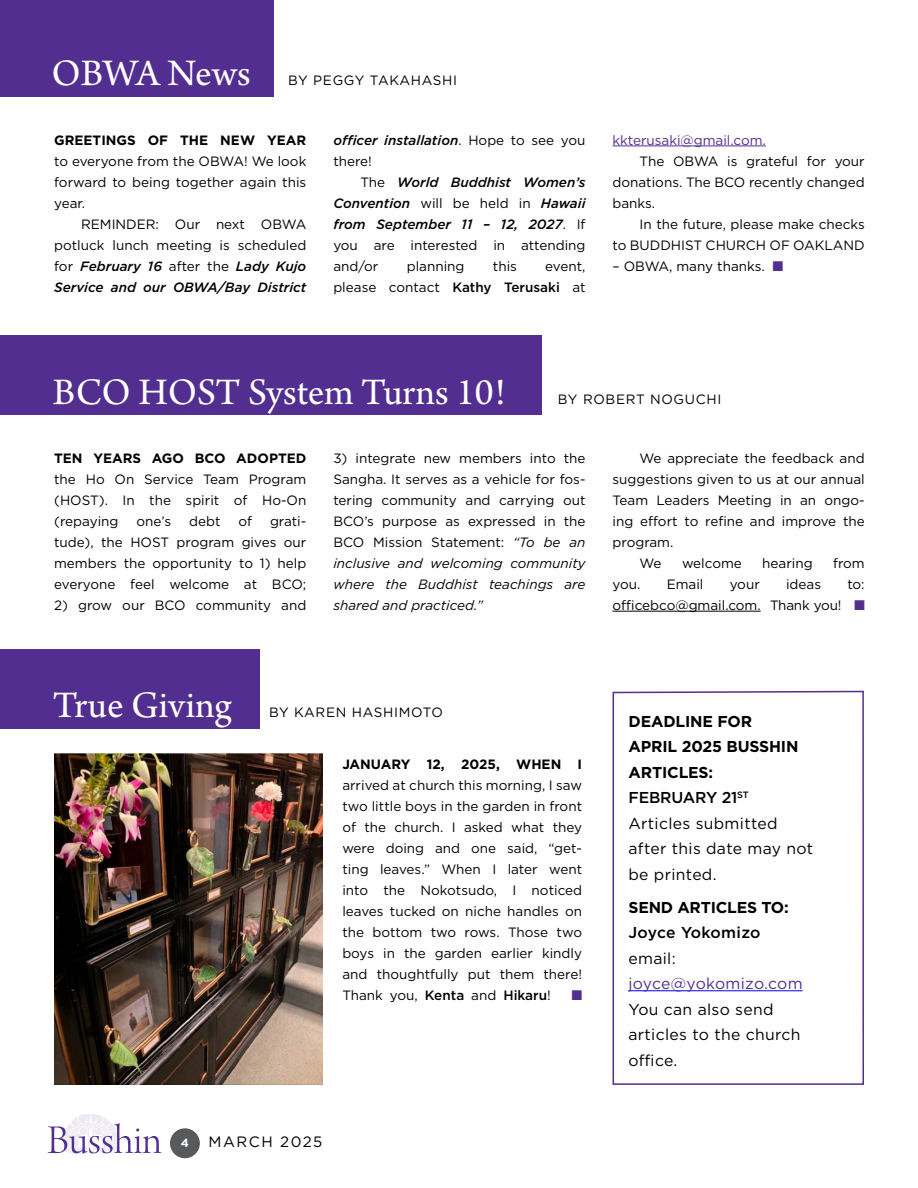
<style>
.page{position:relative;width:918px;height:1188px;background:#fff}
.page>*{position:absolute;margin:0;border:0;box-sizing:border-box;transform-origin:0 0}
.t1{font:39.45px "Arno Pro";letter-spacing:-.005em;color:#fff}
.t2{font:15.75px/25.5px "Gotham";letter-spacing:.02em;color:#000}
.t3{font:15.75px "Gotham";letter-spacing:.005em;color:#522e91}
.t4{font:700 15.75px "Gotham";letter-spacing:-.015em;color:#000}
.t5{font:500 15.75px "Gotham";letter-spacing:.005em;color:#000}
.t6{font:15px "Gotham";letter-spacing:.1em;color:#000}
.t7{font:13.5px/21px "Gotham";color:#000;text-align:justify}
.t8{font:italic 500 13.5px/21px "Gotham";color:#000}
.t9{font:700 13.5px "Gotham";color:#000}
.t10{font:13.5px "Gotham";letter-spacing:.05em;color:#000}
.t11{font:13.5px "Gotham";color:#522e91}
.t12{font:13.5px "Monotype Sorts";color:#522e91}
.t13{font:700 11.85px "Gotham";color:#fff}
.s1{font-weight:500;font-style:italic}
.s2{font-weight:400;font-style:normal}
.s3{font-weight:500}
.s4{font-family:"Monotype Sorts";color:#522e91}
.s5{font-style:italic}
.s6{font-weight:700}
</style>
<div class="page">
<div style="left:170px;top:1128px;width:30px;height:30px;background:#58595b;border-radius:50%"></div>
<img style="left:71px;top:1114px;width:39px;height:9px">
<svg style="left:48px;top:1123px;width:113px;height:31px"></svg>
<div style="left:0;top:0;width:273px;height:97px;background:#522e91"></div>
<hr style="left:613px;top:146px;width:153px;height:1px;background:#522e91">
<div style="left:0;top:336px;width:542px;height:79px;background:#522e91"></div>
<hr style="left:613px;top:611px;width:148px;height:1px;background:#000">
<div style="left:0;top:649px;width:260px;height:80px;background:#522e91"></div>
<img style="left:54px;top:754px;width:269px;height:331px">
<svg style="left:612px;top:690px;width:252px;height:395px"></svg>
<hr style="left:629px;top:990px;width:174px;height:1px;background:#00f">
<h1 class="t1" style="left:51px;top:51px;width:201px">OBWA News</h1>
<p class="t10" style="left:288px;top:72px;width:170px">BY PEGGY TAKAHASHI</p>
<p class="t9" style="left:54px;top:131px;width:254px">GREETINGS OF THE NEW YEAR</p>
<p class="t7" style="left:54px;top:150px;width:254px">to everyone from the OBWA! We look forward to being together again this year.</p>
<p class="t7" style="left:54px;top:213px;width:254px;text-indent:27px">REMINDER: Our next OBWA potluck lunch meeting is scheduled for <span class="s1">February 16</span> after the <span class="s1">Lady Kujo Service and our OBWA/Bay District</span></p>
<p class="t8" style="left:333px;top:129px;width:254px">officer installation<span class="s2">. Hope to see you there!</span></p>
<p class="t8" style="left:333px;top:171px;width:254px;text-align:justify;text-indent:27px"><span class="s2">The</span> World Buddhist Women’s Convention <span class="s2">will be held in</span> Hawaii from September 11 – 12, 2027<span class="s2">. If you are interested in attending and/or</span></p>
<p class="t7" style="left:407px;top:255px;width:59px">planning</p>
<p class="t7" style="left:493px;top:255px;width:26px">this</p>
<p class="t7" style="left:333px;top:255px;width:254px;text-align:right">event,<br>please contact <span class="s3">Kathy Terusaki</span> at</p>
<p class="t11" style="left:613px;top:131px;width:155px">kkterusaki@gmail.com.</p>
<p class="t7" style="left:613px;top:150px;width:254px;text-indent:27px">The OBWA is grateful for your donations. The BCO recently changed banks.</p>
<p class="t7" style="left:613px;top:213px;width:254px;text-align:right">In the future, please make checks<br>to BUDDHIST CHURCH OF OAKLAND</p>
<p class="t7" style="left:613px;top:255px;width:172px">– OBWA, many thanks. <span class="s4">N</span></p>
<h1 class="t1" style="left:53px;top:369px;width:454px">BCO HOST System Turns 10!</h1>
<p class="t10" style="left:558px;top:390px;width:165px">BY ROBERT NOGUCHI</p>
<p class="t9" style="left:54px;top:449px;width:254px">TEN YEARS AGO BCO ADOPTED</p>
<p class="t7" style="left:54px;top:468px;width:254px">the Ho On Service Team Program (HOST). In the spirit of Ho-On (repaying</p>
<p class="t7" style="left:136px;top:510px;width:36px">one’s</p>
<p class="t7" style="left:189px;top:510px;width:33px">debt</p>
<p class="t7" style="left:238px;top:510px;width:15px">of</p>
<p class="t7" style="left:54px;top:510px;width:254px;text-indent:216px">grati&shy;tude), the HOST program gives our members the opportunity to 1) help everyone feel welcome at BCO;</p>
<p class="t7" style="left:54px;top:594px;width:254px">2) grow our BCO community and</p>
<p class="t7" style="left:333px;top:447px;width:254px">3) integrate new members into the Sangha. It serves as a vehicle for fos&shy;tering community and carrying out BCO’s purpose as expressed in the BCO Mission Statement: <span class="s5">“To be an inclusive and welcoming community where the Buddhist teachings are shared and practiced.”</span></p>
<p class="t7" style="left:640px;top:447px;width:227px">We appreciate the feedback and</p>
<p class="t7" style="left:613px;top:468px;width:254px">suggestions given to us at our annual</p>
<p class="t7" style="left:613px;top:489px;width:254px">Team Leaders Meeting in an ongo-</p>
<p class="t7" style="left:613px;top:510px;width:254px">ing effort to refine and improve the</p>
<p class="t7" style="left:613px;top:531px;width:62px">program.</p>
<p class="t7" style="left:640px;top:552px;width:24px">We</p>
<p class="t7" style="left:682px;top:552px;width:61px">welcome</p>
<p class="t7" style="left:762px;top:552px;width:52px">hearing</p>
<p class="t7" style="left:833px;top:552px;width:33px">from</p>
<p class="t7" style="left:613px;top:573px;width:29px">you.</p>
<p class="t7" style="left:667px;top:573px;width:38px">Email</p>
<p class="t7" style="left:730px;top:573px;width:32px">your</p>
<p class="t7" style="left:786px;top:573px;width:37px">ideas</p>
<p class="t7" style="left:613px;top:573px;width:254px;text-align:right">to:<br>officebco@gmail.com. Thank you! <span class="s4">N</span></p>
<h1 class="t1" style="left:53px;top:683px;width:180px">True Giving</h1>
<p class="t10" style="left:269px;top:704px;width:175px">BY KAREN HASHIMOTO</p>
<p class="t9" style="left:342px;top:755px;width:241px">JANUARY 12, 2025, WHEN I</p>
<p class="t7" style="left:342px;top:775px;width:241px">arrived at church this morning, I saw two little boys in the garden in front of the church. I asked what they were doing and one said, “get&shy;ting leaves.” When I later went into the Nokotsudo, I noticed leaves tucked on niche handles on the bottom two rows. Those two boys in the garden earlier kindly and thoughtfully put them there!<br>Thank you, <span class="s3">Kenta</span> and <span class="s3">Hikaru</span>!</p>
<p class="t12" style="left:572px;top:989px;width:12px">N</p>
<p class="t13" style="left:181px;top:1135px;width:10px">4</p>
<p class="t6" style="left:208px;top:1133px;width:115px">MARCH 2025</p>
<p class="t2" style="left:629px;top:708px;width:186px"><span class="s6">DEADLINE FOR<br>APRIL 2025 BUSSHIN<br>ARTICLES:<br></span><span class="s3">FEBRUARY 21</span><sup>ST<br></sup>Articles submitted after this date may not be printed.</p>
<p class="t4" style="left:629px;top:897px;width:162px">SEND ARTICLES TO:</p>
<p class="t5" style="left:629px;top:922px;width:134px">Joyce Yokomizo</p>
<p class="t2" style="left:629px;top:945px;width:49px">email:</p>
<p class="t3" style="left:629px;top:974px;width:176px">joyce@yokomizo.com</p>
<p class="t2" style="left:629px;top:996px;width:173px">You can also send articles to the church office.</p>
</div>
